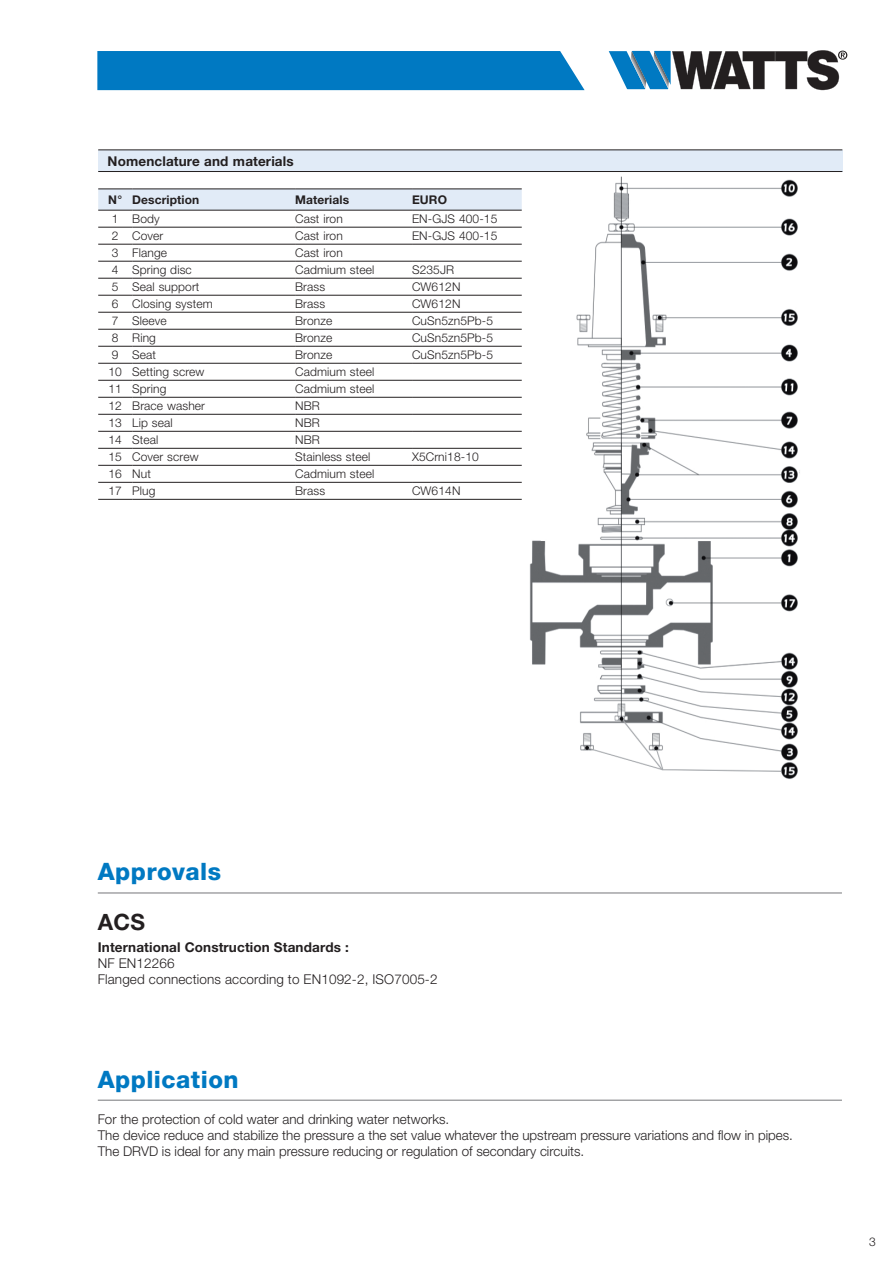
<style>
.page{position:relative;width:893px;height:1263px;background:#fff}
.page>*{position:absolute;margin:0;border:0;box-sizing:border-box;transform-origin:0 0}
.t1{font:800 24px "Helvetica Neue LT Std";letter-spacing:.02em;color:#0079c2}
.t2{font:700 22.5px "Helvetica Neue LT Std";color:#231f20}
.t3{font:300 13.5px/16.2px "Helvetica Neue LT Std";color:#231f20}
.t4{font:700 13.5px "Helvetica Neue LT Std";letter-spacing:.01em;color:#231f20}
.t5{font:300 12px "Helvetica Neue LT Std";letter-spacing:.01em;color:#231f20}
.t6{font:700 12px "Helvetica Neue LT Std";letter-spacing:.01em;color:#231f20}
</style>
<div class="page">
<div style="left:97px;top:51px;width:488px;height:39px;background:#0079c2"></div>
<svg style="left:609px;top:50px;width:238px;height:40px"></svg>
<div style="left:98px;top:150px;width:744px;height:21px;background:#e1ebf7"></div>
<hr style="left:98px;top:150px;width:744px;height:1px;background:#231f20">
<hr style="left:98px;top:171px;width:744px;height:1px;background:#231f20">
<div style="left:98px;top:190px;width:424px;height:20px;background:#e1ebf7"></div>
<svg style="left:98px;top:226px;width:424px;height:273px"></svg>
<hr style="left:98px;top:189px;width:34px;height:1px;background:#231f20">
<hr style="left:132px;top:189px;width:163px;height:1px;background:#231f20">
<hr style="left:295px;top:189px;width:117px;height:1px;background:#231f20">
<hr style="left:412px;top:189px;width:128px;height:1px;background:#231f20">
<hr style="left:98px;top:210px;width:34px;height:1px;background:#231f20">
<hr style="left:132px;top:210px;width:163px;height:1px;background:#231f20">
<hr style="left:295px;top:210px;width:117px;height:1px;background:#231f20">
<hr style="left:412px;top:210px;width:128px;height:1px;background:#231f20">
<hr style="left:98px;top:227px;width:34px;height:1px;background:#231f20">
<hr style="left:132px;top:227px;width:163px;height:1px;background:#231f20">
<hr style="left:295px;top:227px;width:117px;height:1px;background:#231f20">
<hr style="left:412px;top:227px;width:128px;height:1px;background:#231f20">
<hr style="left:98px;top:244px;width:34px;height:1px;background:#231f20">
<hr style="left:132px;top:244px;width:163px;height:1px;background:#231f20">
<hr style="left:295px;top:244px;width:117px;height:1px;background:#231f20">
<hr style="left:412px;top:244px;width:128px;height:1px;background:#231f20">
<hr style="left:98px;top:261px;width:34px;height:1px;background:#231f20">
<hr style="left:132px;top:261px;width:163px;height:1px;background:#231f20">
<hr style="left:295px;top:261px;width:117px;height:1px;background:#231f20">
<hr style="left:412px;top:261px;width:128px;height:1px;background:#231f20">
<hr style="left:98px;top:278px;width:34px;height:1px;background:#231f20">
<hr style="left:132px;top:278px;width:163px;height:1px;background:#231f20">
<hr style="left:295px;top:278px;width:117px;height:1px;background:#231f20">
<hr style="left:412px;top:278px;width:128px;height:1px;background:#231f20">
<hr style="left:98px;top:295px;width:34px;height:1px;background:#231f20">
<hr style="left:132px;top:295px;width:163px;height:1px;background:#231f20">
<hr style="left:295px;top:295px;width:117px;height:1px;background:#231f20">
<hr style="left:412px;top:295px;width:128px;height:1px;background:#231f20">
<hr style="left:98px;top:312px;width:34px;height:1px;background:#231f20">
<hr style="left:132px;top:312px;width:163px;height:1px;background:#231f20">
<hr style="left:295px;top:312px;width:117px;height:1px;background:#231f20">
<hr style="left:412px;top:312px;width:128px;height:1px;background:#231f20">
<hr style="left:98px;top:329px;width:34px;height:1px;background:#231f20">
<hr style="left:132px;top:329px;width:163px;height:1px;background:#231f20">
<hr style="left:295px;top:329px;width:117px;height:1px;background:#231f20">
<hr style="left:412px;top:329px;width:128px;height:1px;background:#231f20">
<hr style="left:98px;top:346px;width:34px;height:1px;background:#231f20">
<hr style="left:132px;top:346px;width:163px;height:1px;background:#231f20">
<hr style="left:295px;top:346px;width:117px;height:1px;background:#231f20">
<hr style="left:412px;top:346px;width:128px;height:1px;background:#231f20">
<hr style="left:98px;top:363px;width:34px;height:1px;background:#231f20">
<hr style="left:132px;top:363px;width:163px;height:1px;background:#231f20">
<hr style="left:295px;top:363px;width:117px;height:1px;background:#231f20">
<hr style="left:412px;top:363px;width:128px;height:1px;background:#231f20">
<hr style="left:98px;top:380px;width:34px;height:1px;background:#231f20">
<hr style="left:132px;top:380px;width:163px;height:1px;background:#231f20">
<hr style="left:295px;top:380px;width:117px;height:1px;background:#231f20">
<hr style="left:412px;top:380px;width:128px;height:1px;background:#231f20">
<hr style="left:98px;top:397px;width:34px;height:1px;background:#231f20">
<hr style="left:132px;top:397px;width:163px;height:1px;background:#231f20">
<hr style="left:295px;top:397px;width:117px;height:1px;background:#231f20">
<hr style="left:412px;top:397px;width:128px;height:1px;background:#231f20">
<hr style="left:98px;top:414px;width:34px;height:1px;background:#231f20">
<hr style="left:132px;top:414px;width:163px;height:1px;background:#231f20">
<hr style="left:295px;top:414px;width:117px;height:1px;background:#231f20">
<hr style="left:412px;top:414px;width:128px;height:1px;background:#231f20">
<hr style="left:98px;top:431px;width:34px;height:1px;background:#231f20">
<hr style="left:132px;top:431px;width:163px;height:1px;background:#231f20">
<hr style="left:295px;top:431px;width:117px;height:1px;background:#231f20">
<hr style="left:412px;top:431px;width:128px;height:1px;background:#231f20">
<hr style="left:98px;top:448px;width:34px;height:1px;background:#231f20">
<hr style="left:132px;top:448px;width:163px;height:1px;background:#231f20">
<hr style="left:295px;top:448px;width:117px;height:1px;background:#231f20">
<hr style="left:412px;top:448px;width:128px;height:1px;background:#231f20">
<hr style="left:98px;top:465px;width:34px;height:1px;background:#231f20">
<hr style="left:132px;top:465px;width:163px;height:1px;background:#231f20">
<hr style="left:295px;top:465px;width:117px;height:1px;background:#231f20">
<hr style="left:412px;top:465px;width:128px;height:1px;background:#231f20">
<hr style="left:98px;top:482px;width:34px;height:1px;background:#231f20">
<hr style="left:132px;top:482px;width:163px;height:1px;background:#231f20">
<hr style="left:295px;top:482px;width:117px;height:1px;background:#231f20">
<hr style="left:412px;top:482px;width:128px;height:1px;background:#231f20">
<hr style="left:98px;top:499px;width:34px;height:1px;background:#231f20">
<hr style="left:132px;top:499px;width:163px;height:1px;background:#231f20">
<hr style="left:295px;top:499px;width:117px;height:1px;background:#231f20">
<hr style="left:412px;top:499px;width:128px;height:1px;background:#231f20">
<img style="left:522px;top:176px;width:278px;height:603px">
<hr style="left:98px;top:1100px;width:744px;height:1px;background:#757679">
<hr style="left:98px;top:892px;width:744px;height:1px;background:#757679">
<p class="t4" style="left:108px;top:152px;width:188px">Nomenclature and materials</p>
<p class="t6" style="left:108px;top:192px;width:93px">N° Description</p>
<p class="t6" style="left:295px;top:192px;width:56px">Materials</p>
<p class="t6" style="left:412px;top:192px;width:37px">EURO</p>
<p class="t5" style="left:112px;top:211px;width:49px">1 Body</p>
<p class="t5" style="left:295px;top:211px;width:49px">Cast iron</p>
<p class="t5" style="left:412px;top:211px;width:87px">EN-GJS 400-15</p>
<p class="t5" style="left:112px;top:228px;width:53px">2 Cover</p>
<p class="t5" style="left:295px;top:228px;width:49px">Cast iron</p>
<p class="t5" style="left:412px;top:228px;width:87px">EN-GJS 400-15</p>
<p class="t5" style="left:112px;top:245px;width:57px">3 Flange</p>
<p class="t5" style="left:295px;top:245px;width:49px">Cast iron</p>
<p class="t5" style="left:112px;top:262px;width:81px">4 Spring disc</p>
<p class="t5" style="left:295px;top:262px;width:81px">Cadmium steel</p>
<p class="t5" style="left:412px;top:262px;width:44px">S235JR</p>
<p class="t5" style="left:112px;top:279px;width:89px">5 Seal support</p>
<p class="t5" style="left:295px;top:279px;width:32px">Brass</p>
<p class="t5" style="left:412px;top:279px;width:50px">CW612N</p>
<p class="t5" style="left:112px;top:296px;width:102px">6 Closing system</p>
<p class="t5" style="left:295px;top:296px;width:32px">Brass</p>
<p class="t5" style="left:412px;top:296px;width:50px">CW612N</p>
<p class="t5" style="left:112px;top:313px;width:56px">7 Sleeve</p>
<p class="t5" style="left:295px;top:313px;width:39px">Bronze</p>
<p class="t5" style="left:412px;top:313px;width:83px">CuSn5zn5Pb-5</p>
<p class="t5" style="left:112px;top:330px;width:46px">8 Ring</p>
<p class="t5" style="left:295px;top:330px;width:39px">Bronze</p>
<p class="t5" style="left:412px;top:330px;width:83px">CuSn5zn5Pb-5</p>
<p class="t5" style="left:112px;top:347px;width:46px">9 Seat</p>
<p class="t5" style="left:295px;top:347px;width:39px">Bronze</p>
<p class="t5" style="left:412px;top:347px;width:83px">CuSn5zn5Pb-5</p>
<p class="t5" style="left:109px;top:364px;width:97px">10 Setting screw</p>
<p class="t5" style="left:295px;top:364px;width:81px">Cadmium steel</p>
<p class="t5" style="left:109px;top:381px;width:59px">11 Spring</p>
<p class="t5" style="left:295px;top:381px;width:81px">Cadmium steel</p>
<p class="t5" style="left:109px;top:398px;width:98px">12 Brace washer</p>
<p class="t5" style="left:295px;top:398px;width:26px">NBR</p>
<p class="t5" style="left:109px;top:415px;width:66px">13 Lip seal</p>
<p class="t5" style="left:295px;top:415px;width:26px">NBR</p>
<p class="t5" style="left:109px;top:432px;width:52px">14 Steal</p>
<p class="t5" style="left:295px;top:432px;width:26px">NBR</p>
<p class="t5" style="left:109px;top:449px;width:92px">15 Cover screw</p>
<p class="t5" style="left:295px;top:449px;width:77px">Stainless steel</p>
<p class="t5" style="left:412px;top:449px;width:68px">X5Crni18-10</p>
<p class="t5" style="left:109px;top:466px;width:44px">16 Nut</p>
<p class="t5" style="left:295px;top:466px;width:81px">Cadmium steel</p>
<p class="t5" style="left:109px;top:483px;width:48px">17 Plug</p>
<p class="t5" style="left:295px;top:483px;width:32px">Brass</p>
<p class="t5" style="left:412px;top:483px;width:50px">CW614N</p>
<h1 class="t1" style="left:98px;top:857px;width:125px">Approvals</h1>
<h2 class="t2" style="left:98px;top:908px;width:49px">ACS</h2>
<p class="t4" style="left:98px;top:939px;width:252px">International Construction Standards :</p>
<p class="t3" style="left:98px;top:955px;width:341px">NF EN12266<br>Flanged connections according to EN1092-2, ISO7005-2</p>
<h1 class="t1" style="left:98px;top:1065px;width:142px">Application</h1>
<p class="t3" style="left:98px;top:1110px;width:697px">For the protection of cold water and drinking water networks.<br>The device reduce and stabilize the pressure a the set value whatever the upstream pressure variations and flow in pipes.<br>The DRVD is ideal for any main pressure reducing or regulation of secondary circuits.</p>
<p class="t5" style="left:869px;top:1234px;width:8px">3</p>
</div>
